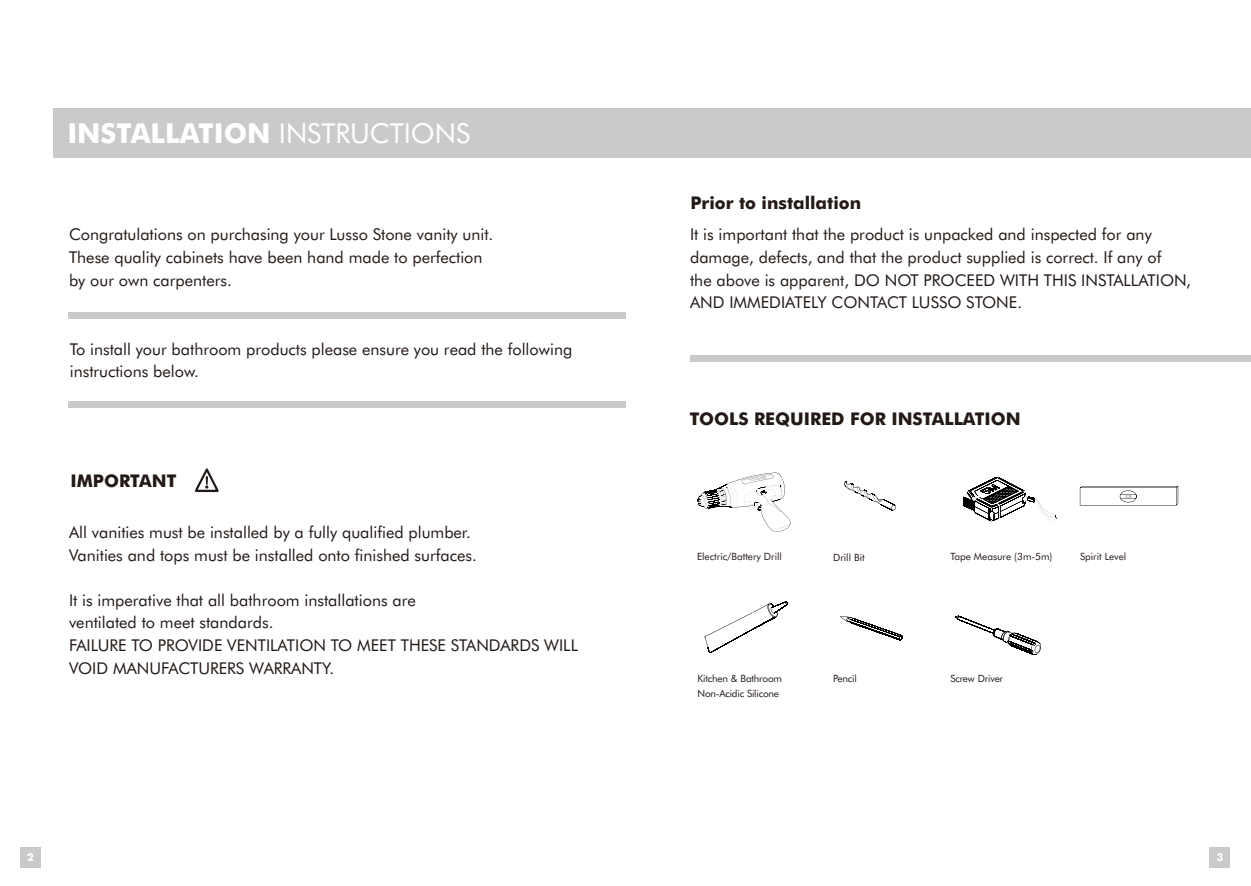
<style>
.page{position:relative;width:1251px;height:886px;background:#fff}
.page>*{position:absolute;margin:0;border:0;box-sizing:border-box;transform-origin:0 0}
.t1{font:700 27.5px "Futura BT";color:#fff}
.t2{font:700 17.5px "Futura BT";color:#231916}
.t3{font:16.25px/22.8px "Futura BT";color:#231916}
.t4{font:10px "Futura BT";color:#231916}
.t5{font:10px/15px "Futura BT";letter-spacing:-.02em;color:#231916}
.s1{font-weight:400}
</style>
<div class="page">
<div style="left:20px;top:847px;width:21px;height:21px;background:#c9cacb"></div>
<svg style="left:27px;top:853px;width:6px;height:8px"></svg>
<div style="left:53px;top:108px;width:572px;height:50px;background:#c9cacb"></div>
<div style="left:68px;top:312px;width:557px;height:7px;background:#c9cacb"></div>
<div style="left:68px;top:401px;width:557px;height:6px;background:#c9cacb"></div>
<svg style="left:195px;top:468px;width:24px;height:24px"></svg>
<div style="left:1209px;top:847px;width:21px;height:21px;background:#c9cacb"></div>
<svg style="left:1217px;top:853px;width:6px;height:8px"></svg>
<div style="left:625px;top:108px;width:626px;height:50px;background:#c9cacb"></div>
<svg style="left:844px;top:481px;width:52px;height:29px"></svg>
<svg style="left:697px;top:472px;width:93px;height:60px"></svg>
<svg style="left:840px;top:616px;width:62px;height:24px"></svg>
<svg style="left:963px;top:477px;width:93px;height:44px"></svg>
<svg style="left:705px;top:601px;width:83px;height:52px"></svg>
<svg style="left:1080px;top:486px;width:98px;height:19px"></svg>
<svg style="left:955px;top:616px;width:86px;height:39px"></svg>
<div style="left:690px;top:355px;width:561px;height:6px;background:#c9cacb"></div>
<h1 class="t1" style="left:67px;top:122px;width:404px">INSTALLATION <span class="s1">INSTRUCTIONS</span></h1>
<p class="t3" style="left:69px;top:224px;width:426px">Congratulations on purchasing your Lusso Stone vanity unit.<br>These quality cabinets have been hand made to perfection by our own carpenters.</p>
<p class="t3" style="left:70px;top:339px;width:504px">To install your bathroom products please ensure you read the following instructions below.</p>
<p class="t2" style="left:71px;top:474px;width:107px">IMPORTANT</p>
<p class="t3" style="left:69px;top:522px;width:409px">All vanities must be installed by a fully qualified plumber.<br>Vanities and tops must be installed onto finished surfaces.</p>
<p class="t3" style="left:69px;top:590px;width:511px">It is imperative that all bathroom installations are<br>ventilated to meet standards.<br>FAILURE TO PROVIDE VENTILATION TO MEET THESE STANDARDS WILL VOID MANUFACTURERS WARRANTY.</p>
<p class="t2" style="left:690px;top:195px;width:172px">Prior to installation</p>
<p class="t3" style="left:690px;top:224px;width:502px">It is important that the product is unpacked and inspected for any damage, defects, and that the product supplied is correct. If any of<br>the above is apparent, DO NOT PROCEED WITH THIS INSTALLATION, AND IMMEDIATELY CONTACT LUSSO STONE.</p>
<p class="t2" style="left:690px;top:412px;width:332px">TOOLS REQUIRED FOR INSTALLATION</p>
<p class="t4" style="left:697px;top:552px;width:86px">Electric/Battery Drill</p>
<p class="t4" style="left:833px;top:553px;width:33px">Drill Bit</p>
<p class="t4" style="left:950px;top:552px;width:103px">Tape Measure (3m-5m)</p>
<p class="t4" style="left:1080px;top:552px;width:48px">Spirit Level</p>
<p class="t5" style="left:697px;top:672px;width:86px">Kitchen &amp; Bathroom<br>Non-Acidic Silicone</p>
<p class="t5" style="left:833px;top:672px;width:25px">Pencil</p>
<p class="t5" style="left:950px;top:672px;width:54px">Screw Driver</p>
</div>
